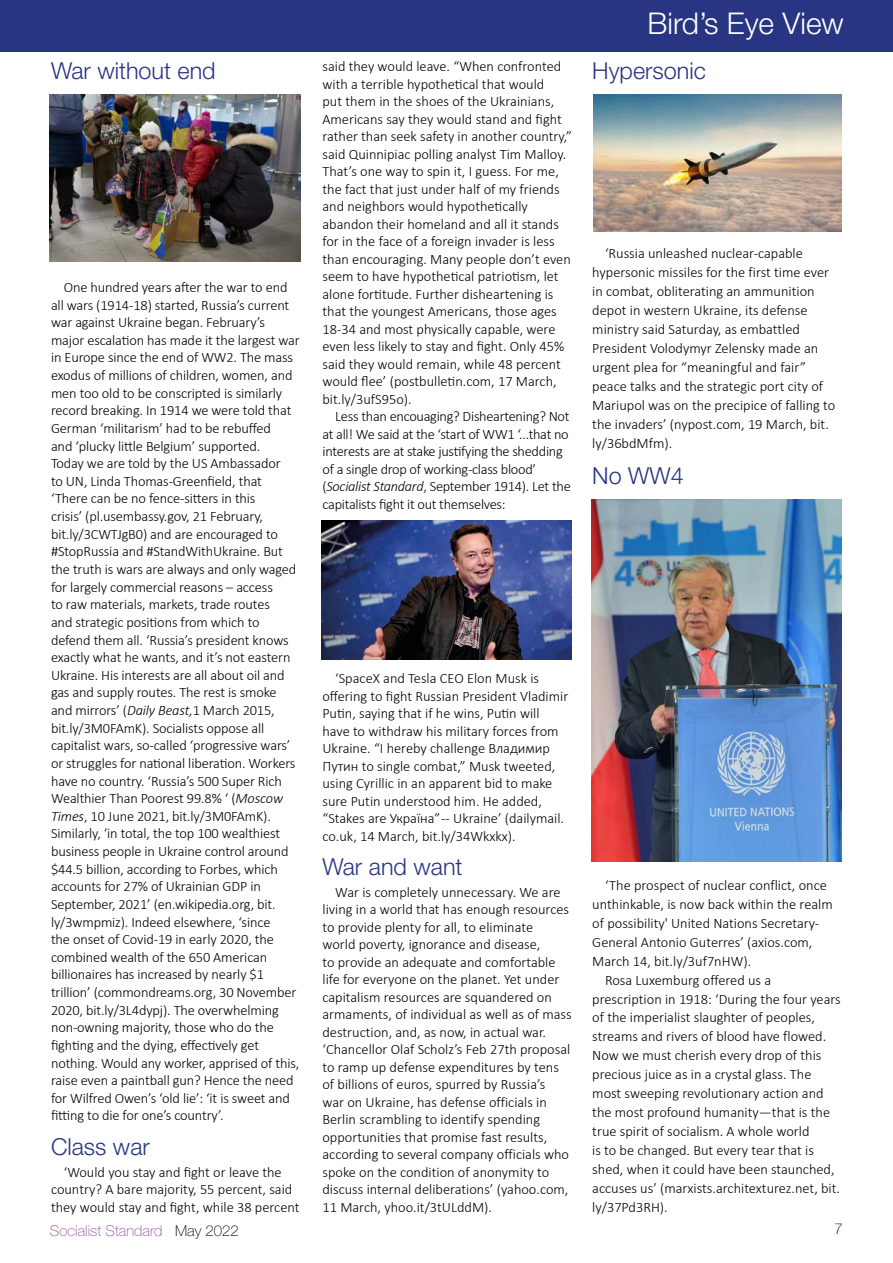
<style>
.page{position:relative;width:893px;height:1263px;background:#fff}
.page>*{position:absolute;margin:0;border:0;box-sizing:border-box;transform-origin:0 0}
.t1{font:300 30px "Helvetica Neue";color:#fff}
.t2{font:300 23.4px "Helvetica Neue";color:#283583}
.t3{font:100 15px "Helvetica Neue";color:#8d539c}
.t4{font:100 15px "Helvetica Neue";color:#000}
.t5{font:300 14.4px/17.5px "Calibri";letter-spacing:-.01em;color:#000}
.s1{font-style:italic}
.s2{color:#000}
</style>
<div class="page">
<div style="left:0;top:0;width:893px;height:51px;background:#283583"></div>
<img style="left:50px;top:94px;width:251px;height:167px">
<img style="left:591px;top:500px;width:251px;height:361px">
<img style="left:321px;top:521px;width:251px;height:138px">
<img style="left:593px;top:94px;width:249px;height:137px">
<h2 class="t2" style="left:51px;top:56px;width:166px">War without end</h2>
<p class="t5" style="left:51px;top:278px;width:250px;text-indent:13px">One hundred years after the war to end all wars (1914-18) started, Russia’s current war against Ukraine began. February’s major escalation has made it the largest war in Europe since the end of WW2. The mass exodus of millions of children, women, and men too old to be conscripted is similarly record breaking. In 1914 we were told that German ‘militarism’ had to be rebuffed<br>and ‘plucky little Belgium’ supported.<br>Today we are told by the US Ambassador<br>to UN, Linda Thomas-Greenfield, that ‘There can be no fence-sitters in this<br>crisis’ (pl.usembassy.gov, 21 February, bit.ly/3CWTJgB0) and are encouraged to #StopRussia and #StandWithUkraine. But the truth is wars are always and only waged for largely commercial reasons – access<br>to raw materials, markets, trade routes<br>and strategic positions from which to defend them all. ‘Russia’s president knows exactly what he wants, and it’s not eastern Ukraine. His interests are all about oil and gas and supply routes. The rest is smoke and mirrors’ (<span class="s1">Daily Beast,</span>1 March 2015, bit.ly/3M0FAmK). Socialists oppose all capitalist wars, so-called ‘progressive wars’ or struggles for national liberation. Workers have no country. ‘Russia’s 500 Super Rich Wealthier Than Poorest 99.8% ‘ (<span class="s1">Moscow Times</span>, 10 June 2021, bit.ly/3M0FAmK).<br>Similarly, ‘in total, the top 100 wealthiest business people in Ukraine control around $44.5 billion, according to Forbes, which accounts for 27% of Ukrainian GDP in September, 2021’ (en.wikipedia.org, bit. ly/3wmpmiz). Indeed elsewhere, ‘since<br>the onset of Covid-19 in early 2020, the combined wealth of the 650 American billionaires has increased by nearly $1 trillion’ (commondreams.org, 30 November 2020, bit.ly/3L4dypj). The overwhelming non-owning majority, those who do the fighting and the dying, effectively get nothing. Would any worker, apprised of this, raise even a paintball gun? Hence the need for Wilfred Owen’s ‘old lie’: ‘it is sweet and fitting to die for one’s country’.</p>
<h2 class="t2" style="left:51px;top:1132px;width:100px">Class war</h2>
<p class="t5" style="left:51px;top:1163px;width:250px;text-align:center">‘Would you stay and fight or leave the country? A bare majority, 55 percent, said they would stay and fight, while 38 percent</p>
<p class="t5" style="left:322px;top:57px;width:251px">said they would leave. “When confronted with a terrible hypothetical that would<br>put them in the shoes of the Ukrainians, Americans say they would stand and fight rather than seek safety in another country,” said Quinnipiac polling analyst Tim Malloy.<br>That’s one way to spin it, I guess. For me, the fact that just under half of my friends and neighbors would hypothetically abandon their homeland and all it stands for in the face of a foreign invader is less than encouraging. Many people don’t even seem to have hypothetical patriotism, let alone fortitude. Further disheartening is that the youngest Americans, those ages 18-34 and most physically capable, were even less likely to stay and fight. Only 45% said they would remain, while 48 percent would flee’ (postbulletin.com, 17 March, bit.ly/3ufS95o).</p>
<p class="t5" style="left:322px;top:408px;width:250px;text-indent:13px">Less than encouaging? Disheartening? Not at all! We said at the ‘start of WW1 ‘...that no interests are at stake justifying the shedding of a single drop of working-class blood’ (<span class="s1">Socialist Standard</span>, September 1914). Let the capitalists fight it out themselves:</p>
<h1 class="t1" style="left:647px;top:5px;width:198px">Bird’s Eye View</h1>
<h2 class="t2" style="left:592px;top:56px;width:115px">Hypersonic</h2>
<p class="t5" style="left:592px;top:244px;width:245px;line-height:18.9px;text-indent:13px">‘Russia unleashed nuclear-capable hypersonic missiles for the first time ever in combat, obliterating an ammunition depot in western Ukraine, its defense ministry said Saturday, as embattled President Volodymyr Zelensky made an urgent plea for “meaningful and fair” peace talks and the strategic port city of Mariupol was on the precipice of falling to the invaders’ (nypost.com, 19 March, bit. ly/36bdMfm).</p>
<h2 class="t2" style="left:592px;top:461px;width:93px">No WW4</h2>
<p class="t5" style="left:322px;top:669px;width:247px;text-indent:13px">‘SpaceX and Tesla CEO Elon Musk is offering to fight Russian President Vladimir Putin, saying that if he wins, Putin will have to withdraw his military forces from Ukraine. “I hereby challenge Владимир Путин to single combat,” Musk tweeted, using Cyrillic in an apparent bid to make sure Putin understood him. He added, “Stakes are Україна” -- Ukraine’ (dailymail. co.uk, 14 March, bit.ly/34Wkxkx).</p>
<h2 class="t2" style="left:322px;top:852px;width:142px">War and want</h2>
<p class="t5" style="left:322px;top:883px;width:251px;text-indent:13px">War is completely unnecessary. We are living in a world that has enough resources to provide plenty for all, to eliminate<br>world poverty, ignorance and disease,<br>to provide an adequate and comfortable life for everyone on the planet. Yet under capitalism resources are squandered on armaments, of individual as well as of mass destruction, and, as now, in actual war. ‘Chancellor Olaf Scholz’s Feb 27th proposal to ramp up defense expenditures by tens of billions of euros, spurred by Russia’s<br>war on Ukraine, has defense officials in Berlin scrambling to identify spending opportunities that promise fast results, according to several company officials who spoke on the condition of anonymity to discuss internal deliberations’ (yahoo.com, 11 March, yhoo.it/3tULddM).</p>
<p class="t5" style="left:605px;top:876px;width:223px">‘The prospect of nuclear conflict, once</p>
<p class="t5" style="left:592px;top:895px;width:242px">unthinkable, is now back within the realm</p>
<p class="t5" style="left:592px;top:914px;width:228px">of possibility' United Nations Secretary-</p>
<p class="t5" style="left:592px;top:933px;width:222px">General Antonio Guterres’ (axios.com,</p>
<p class="t5" style="left:592px;top:952px;width:160px">March 14, bit.ly/3uf7nHW).</p>
<p class="t5" style="left:605px;top:971px;width:168px">Rosa Luxemburg offered us a</p>
<p class="t5" style="left:592px;top:990px;width:250px">prescription in 1918: ‘During the four years</p>
<p class="t5" style="left:592px;top:1009px;width:224px">of the imperialist slaughter of peoples,</p>
<p class="t5" style="left:592px;top:1028px;width:235px">streams and rivers of blood have flowed.</p>
<p class="t5" style="left:592px;top:1047px;width:231px">Now we must cherish every drop of this</p>
<p class="t5" style="left:592px;top:1066px;width:221px">precious juice as in a crystal glass. The</p>
<p class="t5" style="left:592px;top:1084px;width:233px">most sweeping revolutionary action and</p>
<p class="t5" style="left:592px;top:1103px;width:239px">the most profound humanity—that is the</p>
<p class="t5" style="left:592px;top:1122px;width:219px">true spirit of socialism. A whole world</p>
<p class="t5" style="left:592px;top:1141px;width:223px">is to be changed. But every tear that is</p>
<p class="t5" style="left:592px;top:1160px;width:244px">shed, when it could have been staunched,</p>
<p class="t5" style="left:592px;top:1179px;width:249px">accuses us’ (marxists.architexturez.net, bit.</p>
<p class="t5" style="left:592px;top:1198px;width:77px">ly/37Pd3RH).</p>
<p class="t3" style="left:50px;top:1222px;width:190px">Socialist Standard <span class="s2">May 2022</span></p>
<p class="t4" style="left:834px;top:1220px;width:10px">7</p>
</div>
